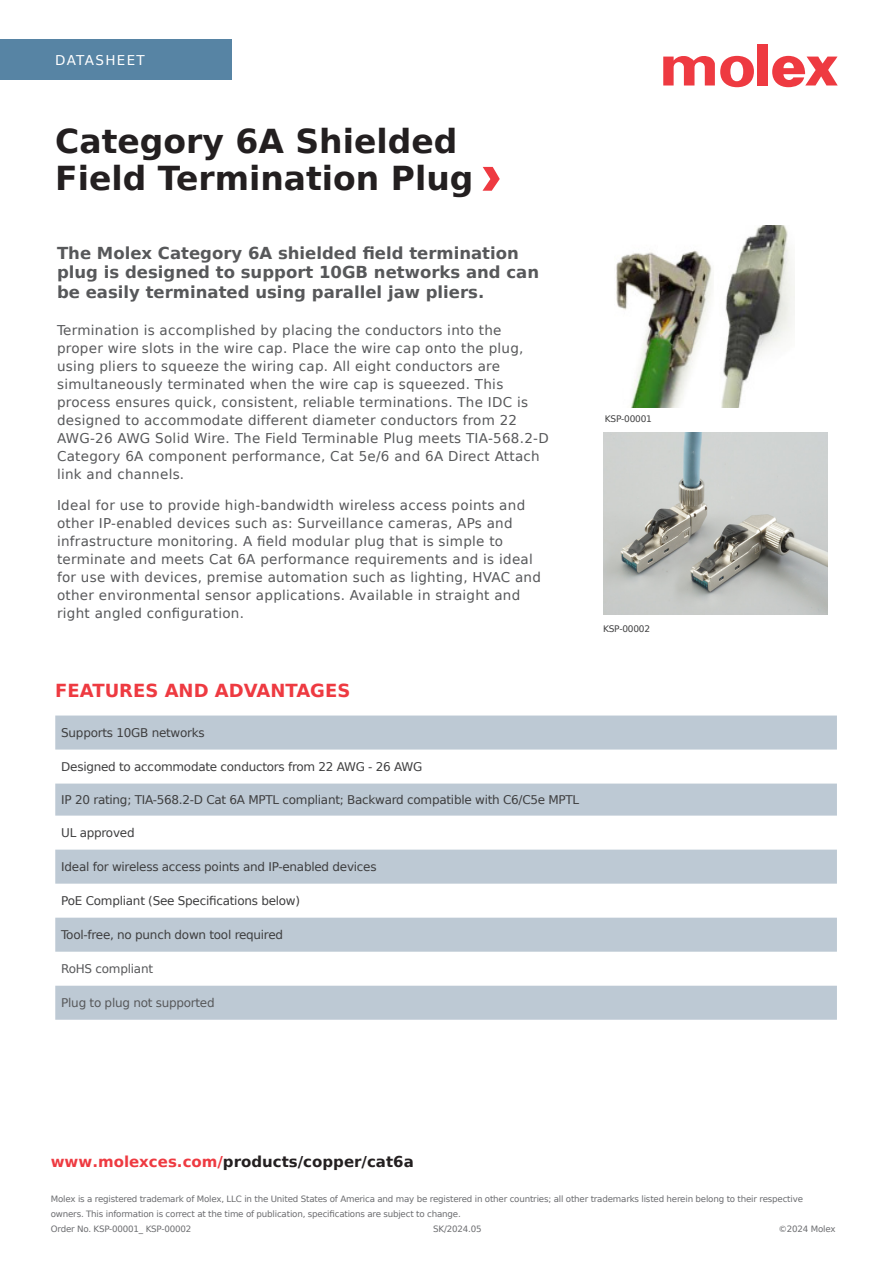
<style>
.page{position:relative;width:893px;height:1263px;background:#fff}
.page>*{position:absolute;margin:0;border:0;box-sizing:border-box;transform-origin:0 0}
.Datasheet_Header{font:700 33px "Bitstream Vera Sans";color:#231f20}
.Section_Header_Red{font:700 18px "Bitstream Vera Sans";color:#ee3a41}
.Emphasis_Paragraph_1{font:700 16.5px/19.5px "Bitstream Vera Sans";color:#57585a}
.Weblink__red_black{font:700 15px "Bitstream Vera Sans";color:#231f20}
.Body_Text_Paragraph{font:13.5px/18px "Bitstream Vera Sans";letter-spacing:.02em;color:#57585a}
.Literature_Tab{font:13.5px "Bitstream Vera Sans";letter-spacing:.1em;color:#fff}
.Table_Body_Black{font:12px "Bitstream Vera Sans";letter-spacing:-.02em;color:#3e3e3f}
.Table_Body_Black-2{font:12px "Bitstream Vera Sans";letter-spacing:-.02em;color:#57585a}
.Table_Body_Black-3{font:9px "Bitstream Vera Sans";letter-spacing:-.02em;color:#3e3e3f}
.A4_Footer{font:8.7px "Bitstream Vera Sans";letter-spacing:-.02em;color:#6c6d70}
.s1{color:#ee3a41}
</style>
<div class="page">
<div style="left:0;top:39px;width:231px;height:41px;background:#5784a4"></div>
<div style="left:757px;top:44px;width:11px;height:41px;background:#ee3a41"></div>
<svg style="left:663px;top:55px;width:91px;height:32px"></svg>
<svg style="left:772px;top:56px;width:66px;height:31px"></svg>
<svg style="left:55px;top:715px;width:782px;height:305px;fill:#bdc9d4"></svg>
<img style="left:616px;top:226px;width:179px;height:182px">
<img style="left:603px;top:432px;width:224px;height:183px">
<svg style="left:482px;top:167px;width:18px;height:24px"></svg>
<p class="Literature_Tab" style="left:55px;top:53px;width:91px">DATASHEET</p>
<p class="Datasheet_Header" style="left:55px;top:122px;width:404px">Category 6A Shielded</p>
<p class="Datasheet_Header" style="left:55px;top:160px;width:420px">Field Termination Plug</p>
<p class="Emphasis_Paragraph_1" style="left:57px;top:243px;width:484px">The Molex Category 6A shielded field termination plug is designed to support 10GB networks and can be easily terminated using parallel jaw pliers.</p>
<p class="Body_Text_Paragraph" style="left:57px;top:321px;width:493px">Termination is accomplished by placing the conductors into the proper wire slots in the wire cap. Place the wire cap onto the plug, using pliers to squeeze the wiring cap. All eight conductors are simultaneously terminated when the wire cap is squeezed. This process ensures quick, consistent, reliable terminations. The IDC is designed to accommodate different diameter conductors from 22<br>AWG-26 AWG Solid Wire. The Field Terminable Plug meets TIA-568.2-D Category 6A component performance, Cat 5e/6 and 6A Direct Attach link and channels.</p>
<p class="Body_Text_Paragraph" style="left:57px;top:496px;width:485px">Ideal for use to provide high-bandwidth wireless access points and other IP-enabled devices such as: Surveillance cameras, APs and infrastructure monitoring. A field modular plug that is simple to terminate and meets Cat 6A performance requirements and is ideal for use with devices, premise automation such as lighting, HVAC and other environmental sensor applications. Available in straight and right angled configuration.</p>
<p class="Section_Header_Red" style="left:55px;top:680px;width:297px">FEATURES AND ADVANTAGES</p>
<p class="Table_Body_Black" style="left:61px;top:726px;width:145px">Supports 10GB networks</p>
<p class="Table_Body_Black" style="left:61px;top:760px;width:363px">Designed to accommodate conductors from 22 AWG - 26 AWG</p>
<p class="Table_Body_Black" style="left:61px;top:793px;width:519px">IP 20 rating; TIA-568.2-D Cat 6A MPTL compliant; Backward compatible with C6/C5e MPTL</p>
<p class="Table_Body_Black" style="left:61px;top:826px;width:75px">UL approved</p>
<p class="Table_Body_Black" style="left:61px;top:860px;width:317px">Ideal for wireless access points and IP-enabled devices</p>
<p class="Table_Body_Black" style="left:61px;top:894px;width:240px">PoE Compliant (See Specifications below)</p>
<p class="Table_Body_Black" style="left:61px;top:928px;width:223px">Tool-free, no punch down tool required</p>
<p class="Table_Body_Black-2" style="left:61px;top:962px;width:93px">RoHS compliant</p>
<p class="Table_Body_Black-2" style="left:61px;top:996px;width:155px">Plug to plug not supported</p>
<p class="Table_Body_Black-3" style="left:605px;top:414px;width:49px">KSP-00001</p>
<p class="Table_Body_Black-3" style="left:603px;top:624px;width:49px">KSP-00002</p>
<p class="Weblink__red_black" style="left:51px;top:1153px;width:364px"><span class="s1">www.molexces.com/</span>products/copper/cat6a</p>
<p class="A4_Footer" style="left:51px;top:1194px;width:754px">Molex is a registered trademark of Molex, LLC in the United States of America and may be registered in other countries; all other trademarks listed herein belong to their respective</p>
<p class="A4_Footer" style="left:51px;top:1209px;width:411px">owners. This information is correct at the time of publication, specifications are subject to change.</p>
<p class="A4_Footer" style="left:51px;top:1224px;width:142px">Order No. KSP-00001_ KSP-00002</p>
<p class="A4_Footer" style="left:433px;top:1224px;width:50px">SK/2024.05</p>
<p class="A4_Footer" style="left:778px;top:1224px;width:59px">©2024 Molex</p>
</div>
